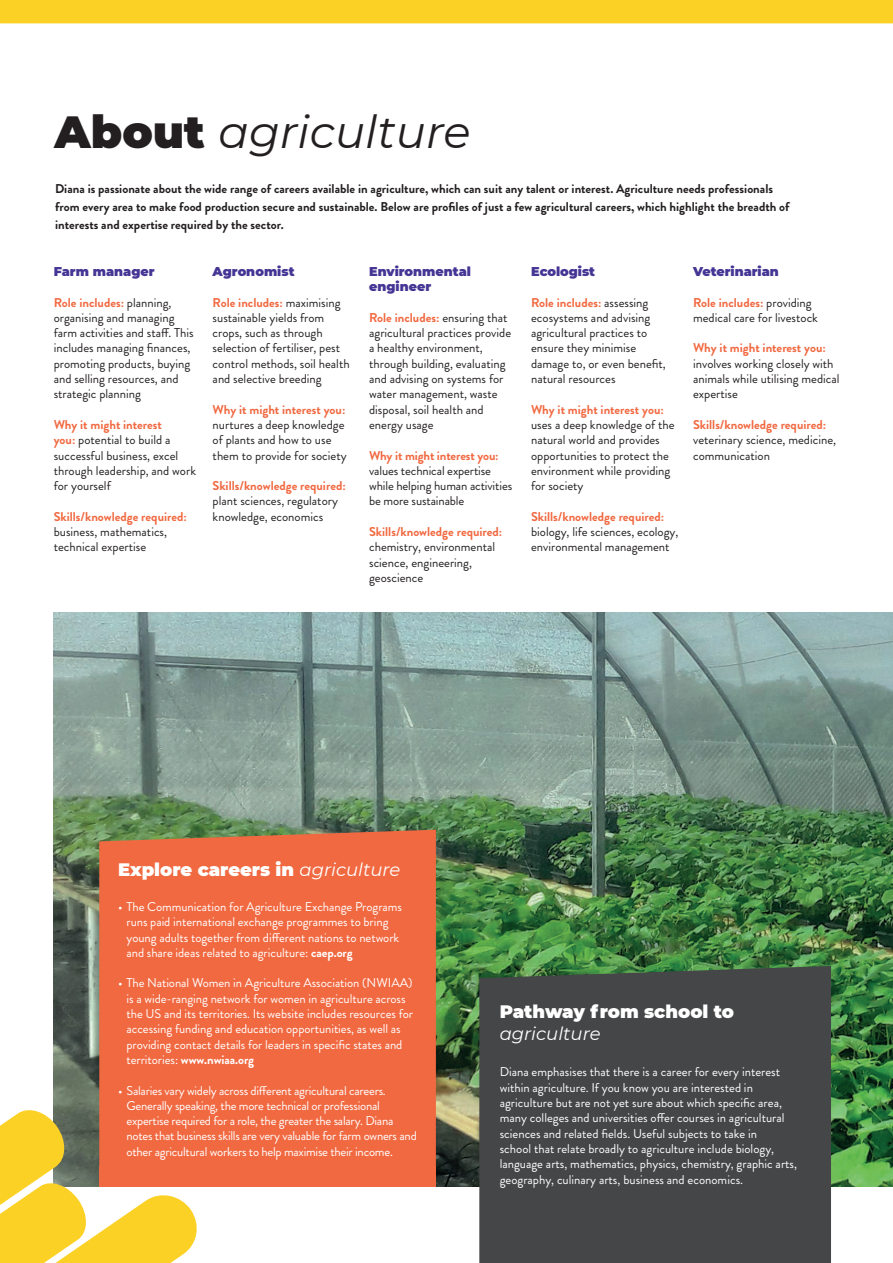
<style>
.page{position:relative;width:893px;height:1263px;background:#fff}
.page>*{position:absolute;margin:0;border:0;box-sizing:border-box;transform-origin:0 0}
.t1{font:italic 45px "Montserrat";color:#231f20}
.t2{font:900 18px/21.6px "Montserrat";color:#fff}
.t3{font:12.75px/15.3px "Brandon Grotesque";color:#231f20}
.t4{font:12.75px/15.3px "Brandon Grotesque";letter-spacing:-.005em;color:#fff}
.t5{font:700 12.75px/18px "Brandon Grotesque";color:#231f20}
.t6{font:900 12.75px/15.3px "Montserrat";color:#463595}
.s1{font-weight:900;font-style:normal}
.s2{font-weight:700;color:#f16941}
.s3{font-weight:400;font-style:italic}
.s4{font-weight:700}
</style>
<div class="page">
<img style="left:54px;top:612px;width:839px;height:574px">
<svg style="left:0;top:1106px;width:201px;height:157px"></svg>
<div style="left:99px;top:830px;width:337px;height:336px;background:#f16941"></div>
<div style="left:479px;top:966px;width:352px;height:297px;background:#454647"></div>
<div style="left:99px;top:1166px;width:337px;height:20px;background:#f16941"></div>
<div style="left:0;top:0;width:893px;height:23px;background:#fcd125"></div>
<p class="t1" style="left:55px;top:101px;width:418px"><span class="s1">About</span> agriculture</p>
<p class="t5" style="left:55px;top:180px;width:736px">Diana is passionate about the wide range of careers available in agriculture, which can suit any talent or interest. Agriculture needs professionals from every area to make food production secure and sustainable. Below are profiles of just a few agricultural careers, which highlight the breadth of interests and expertise required by the sector.</p>
<p class="t6" style="left:54px;top:263px;width:102px">Farm manager</p>
<p class="t3" style="left:54px;top:295px;width:142px"><span class="s2">Role includes:</span> planning, organising and managing farm activities and staff. This includes managing finances, promoting products, buying and selling resources, and strategic planning</p>
<p class="t3" style="left:54px;top:417px;width:144px"><span class="s2">Why it might interest<br>you:</span> potential to build a successful business, excel through leadership, and work for yourself</p>
<p class="t3" style="left:54px;top:509px;width:135px"><span class="s2">Skills/knowledge required: </span>business, mathematics, technical expertise</p>
<p class="t6" style="left:213px;top:263px;width:83px">Agronomist</p>
<p class="t3" style="left:213px;top:295px;width:139px"><span class="s2">Role includes:</span> maximising sustainable yields from crops, such as through selection of fertiliser, pest control methods, soil health and selective breeding</p>
<p class="t3" style="left:213px;top:402px;width:136px"><span class="s2">Why it might interest you: </span>nurtures a deep knowledge of plants and how to use them to provide for society</p>
<p class="t3" style="left:213px;top:478px;width:135px"><span class="s2">Skills/knowledge required: </span>plant sciences, regulatory knowledge, economics</p>
<p class="t6" style="left:369px;top:263px;width:103px">Environmental engineer</p>
<p class="t3" style="left:369px;top:310px;width:144px"><span class="s2">Role includes:</span> ensuring that agricultural practices provide a healthy environment, through building, evaluating and advising on systems for water management, waste disposal, soil health and energy usage</p>
<p class="t3" style="left:369px;top:448px;width:145px"><span class="s2">Why it might interest you: </span>values technical expertise while helping human activities be more sustainable</p>
<p class="t3" style="left:369px;top:524px;width:135px"><span class="s2">Skills/knowledge required: </span>chemistry, environmental science, engineering, geoscience</p>
<p class="t6" style="left:531px;top:263px;width:66px">Ecologist</p>
<p class="t3" style="left:531px;top:295px;width:136px"><span class="s2">Role includes:</span> assessing ecosystems and advising agricultural practices to ensure they minimise damage to, or even benefit, natural resources</p>
<p class="t3" style="left:531px;top:402px;width:145px"><span class="s2">Why it might interest you: </span>uses a deep knowledge of the natural world and provides opportunities to protect the environment while providing for society</p>
<p class="t3" style="left:531px;top:509px;width:149px"><span class="s2">Skills/knowledge required: </span>biology, life sciences, ecology, environmental management</p>
<p class="t6" style="left:693px;top:263px;width:87px">Veterinarian</p>
<p class="t3" style="left:693px;top:295px;width:126px"><span class="s2">Role includes:</span> providing medical care for livestock</p>
<p class="t3" style="left:693px;top:341px;width:148px"><span class="s2">Why it might interest you: </span>involves working closely with animals while utilising medical expertise</p>
<p class="t3" style="left:693px;top:417px;width:145px"><span class="s2">Skills/knowledge required: </span>veterinary science, medicine, communication</p>
<p class="t2" style="left:118px;top:858px;width:284px">Explore careers in <span class="s3">agriculture</span></p>
<p class="t4" style="left:126px;top:899px;width:277px;text-indent:-9px">• The Communication for Agriculture Exchange Programs runs paid international exchange programmes to bring young adults together from different nations to network and share ideas related to agriculture: <span class="s4">caep.org</span></p>
<p class="t4" style="left:126px;top:975px;width:288px;text-indent:-9px">• The National Women in Agriculture Association (NWIAA) is a wide-ranging network for women in agriculture across the US and its territories. Its website includes resources for accessing funding and education opportunities, as well as providing contact details for leaders in specific states and territories: <span class="s4">www.nwiaa.org</span></p>
<p class="t4" style="left:126px;top:1083px;width:292px;text-indent:-9px">• Salaries vary widely across different agricultural careers.<br>Generally speaking, the more technical or professional expertise required for a role, the greater the salary. Diana notes that business skills are very valuable for farm owners and other agricultural workers to help maximise their income.</p>
<p class="t2" style="left:500px;top:1000px;width:236px">Pathway from school to <span class="s3">agriculture</span></p>
<p class="t4" style="left:500px;top:1065px;width:299px">Diana emphasises that there is a career for every interest within agriculture. If you know you are interested in agriculture but are not yet sure about which specific area, many colleges and universities offer courses in agricultural sciences and related fields. Useful subjects to take in<br>school that relate broadly to agriculture include biology, language arts, mathematics, physics, chemistry, graphic arts, geography, culinary arts, business and economics.</p>
</div>
